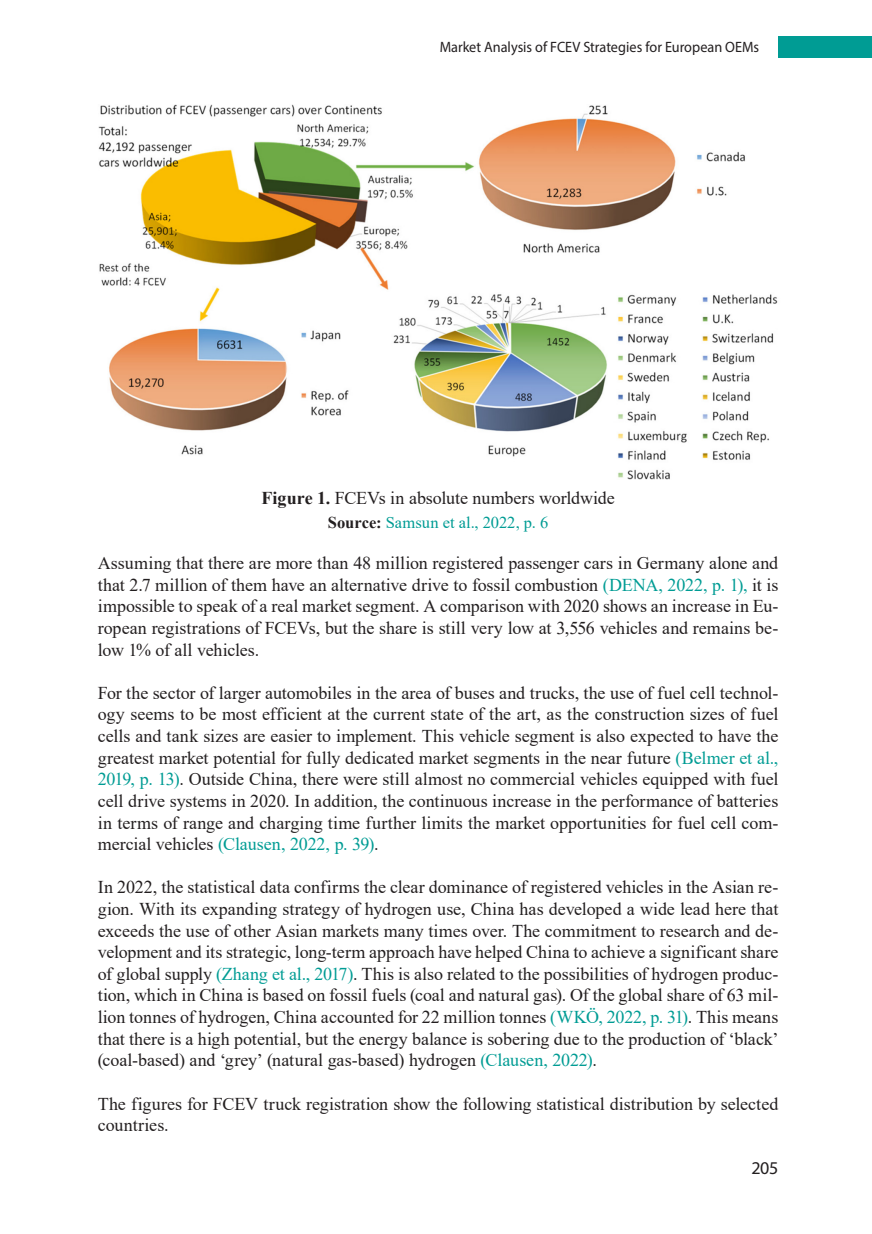
<style>
.page{position:relative;width:872px;height:1234px;background:#fff}
.page>*{position:absolute;margin:0;border:0;box-sizing:border-box;transform-origin:0 0}
.Potpis{font:18px/21.6px "Times New Roman";letter-spacing:-.005em;color:#231f20;text-align:justify}
.t1{font:18px "Myriad Pro";color:#231f20}
.Izvor{font:16.5px "Times New Roman";color:#009c94}
.Normal_copy{font:15px "Myriad Pro";color:#231f20;scale:.95 1}
.s1{font-weight:700}
.s2{font-weight:700;color:#231f20}
.s3{color:#009c94}
</style>
<div class="page">
<div style="left:778px;top:36px;width:94px;height:21px;background:#009c94"></div>
<img style="left:98px;top:104px;width:680px;height:376px">
<p class="Normal_copy" style="left:440px;top:38px;width:338px">Market Analysis of FCEV Strategies for European OEMs</p>
<p class="Potpis" style="left:261px;top:487px;width:355px"><span class="s1">Figure 1.</span> FCEVs in absolute numbers worldwide</p>
<p class="Izvor" style="left:328px;top:511px;width:222px"><span class="s2">Source:</span> Samsun et al., 2022, p. 6</p>
<p class="Potpis" style="left:98px;top:551px;width:682px">Assuming that there are more than 48 million registered passenger cars in Germany alone and that 2.7 million of them have an alternative drive to fossil combustion <span class="s3">(DENA, 2022, p. 1),</span> it is impossible to speak of a real market segment. A comparison with 2020 shows an increase in Eu&shy;ropean registrations of FCEVs, but the share is still very low at 3,556 vehicles and remains be&shy;low 1% of all vehicles.</p>
<p class="Potpis" style="left:98px;top:681px;width:682px">For the sector of larger automobiles in the area of buses and trucks, the use of fuel cell technol&shy;ogy seems to be most efficient at the current state of the art, as the construction sizes of fuel cells and tank sizes are easier to implement. This vehicle segment is also expected to have the greatest market potential for fully dedicated market segments in the near future <span class="s3">(Belmer et al., 2019, p. 13)</span>. Outside China, there were still almost no commercial vehicles equipped with fuel cell drive systems in 2020. In addition, the continuous increase in the performance of batteries in terms of range and charging time further limits the market opportunities for fuel cell com&shy;mercial vehicles <span class="s3">(Clausen, 2022, p. 39)</span>.</p>
<p class="Potpis" style="left:98px;top:875px;width:682px">In 2022, the statistical data confirms the clear dominance of registered vehicles in the Asian re&shy;gion. With its expanding strategy of hydrogen use, China has developed a wide lead here that exceeds the use of other Asian markets many times over. The commitment to research and de&shy;velopment and its strategic, long-term approach have helped China to achieve a significant share of global supply <span class="s3">(Zhang et al., 2017)</span>. This is also related to the possibilities of hydrogen produc&shy;tion, which in China is based on fossil fuels (coal and natural gas). Of the global share of 63 mil&shy;lion tonnes of hydrogen, China accounted for 22 million tonnes <span class="s3">(WKÖ, 2022, p. 31)</span>. This means that there is a high potential, but the energy balance is sobering due to the production of ‘black’ (coal-based) and ‘grey’ (natural gas-based) hydrogen <span class="s3">(Clausen, 2022)</span>.</p>
<p class="Potpis" style="left:98px;top:1091px;width:682px">The figures for FCEV truck registration show the following statistical distribution by selected countries.</p>
<p class="t1" style="left:751px;top:1156px;width:29px">205</p>
</div>
